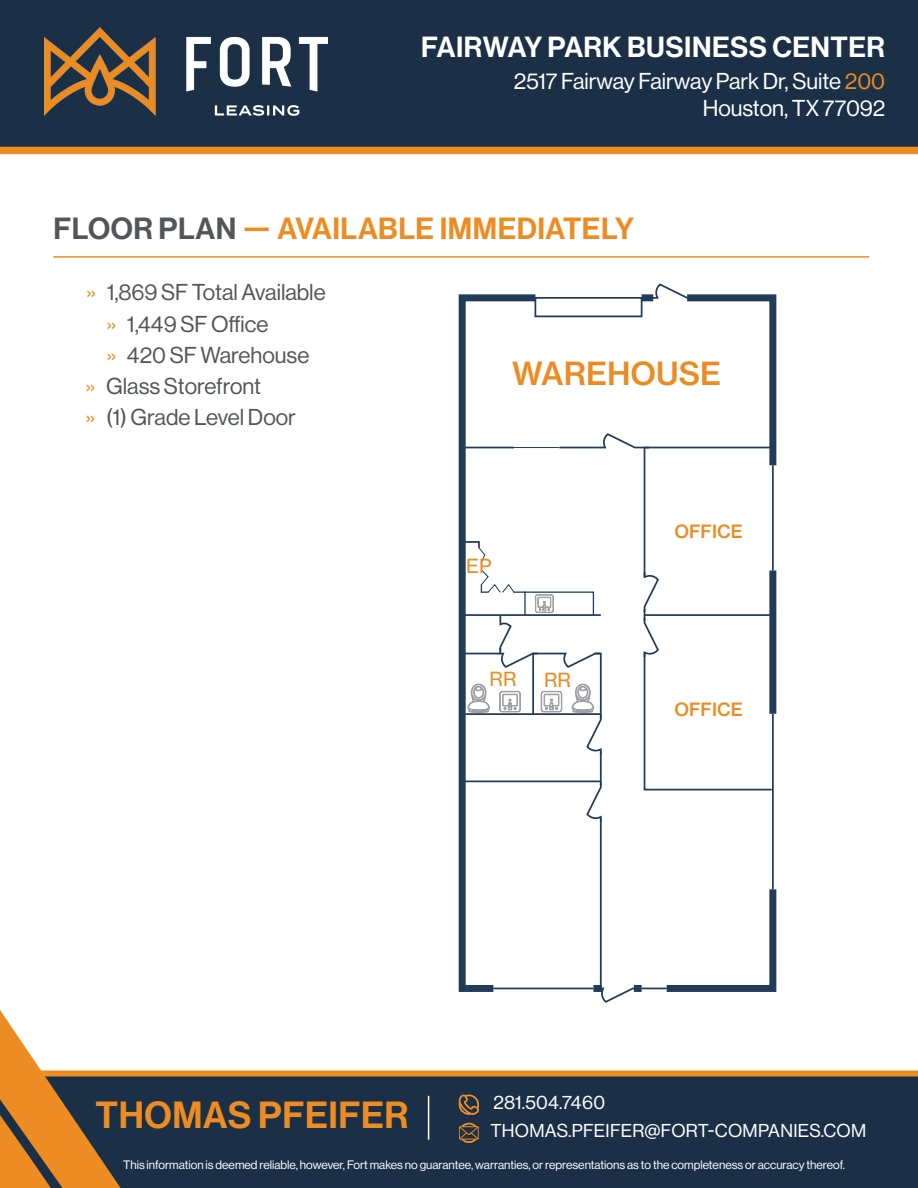
<style>
.page{position:relative;width:918px;height:1188px;background:#fff}
.page>*{position:absolute;margin:0;border:0;box-sizing:border-box;transform-origin:0 0}
.t1{font:37.05px "N Haas Grotesk DS Pro 65 Md";letter-spacing:.015em;color:#ec8c22}
.t2{font:31.35px "N Haas Grotesk TX Pro 65 Md";color:#eb8c23}
.t3{font:30px "N Haas Grotesk DS Pro 65 Md";letter-spacing:.015em;color:#ec8c22}
.t4{font:28.5px "N Haas Grotesk DS Pro 65 Md";letter-spacing:.015em;color:#fff}
.t5{font:22.5px "N Haas Grotesk DS Pro 55 Rg";color:#535659}
.t6{font:22.5px "N Haas Grotesk DS Pro 55 Rg";color:#fff}
.t7{font:19.2px "N Haas Grotesk TX Pro 55 Rg";color:#eb8c23}
.t8{font:18.3px "N Haas Grotesk DS Pro 55 Rg";letter-spacing:.015em;color:#fff}
.t9{font:18px "N Haas Grotesk TX Pro 65 Md";color:#eb8c23}
.t10{font:12px "N Haas Grotesk DS Pro 55 Rg";color:#fff}
.s1{color:#ec8c22}
.s2{color:#535659}
</style>
<div class="page">
<div style="left:0;top:0;width:918px;height:154px;background:#1b3047"></div>
<hr style="left:53px;top:256px;width:816px;height:2px;background:#ec8c22">
<div style="left:121px;top:1071px;width:797px;height:117px;background:#1b3047"></div>
<svg style="left:0;top:1010px;width:121px;height:178px"></svg>
<svg style="left:459px;top:1094px;width:21px;height:21px"></svg>
<svg style="left:459px;top:1123px;width:20px;height:20px"></svg>
<hr style="left:428px;top:1096px;width:1px;height:44px;background:#fff">
<img style="left:44px;top:28px;width:284px;height:87px">
<div style="left:769px;top:570px;width:7px;height:144px;background:#213c5a"></div>
<svg style="left:458px;top:294px;width:84px;height:698px"></svg>
<div style="left:593px;top:985px;width:9px;height:7px;background:#213c5a"></div>
<hr style="left:462px;top:447px;width:52px;height:1px;background:#213c5a">
<hr style="left:559px;top:447px;width:42px;height:1px;background:#213c5a">
<hr style="left:644px;top:448px;width:1px;height:129px;background:#213c5a">
<hr style="left:464px;top:781px;width:137px;height:1px;background:#213c5a">
<hr style="left:600px;top:751px;width:2px;height:35px;background:#213c5a">
<hr style="left:600px;top:818px;width:2px;height:167px;background:#213c5a">
<hr style="left:772px;top:465px;width:2px;height:105px;background:#213c5a">
<hr style="left:772px;top:714px;width:2px;height:175px;background:#213c5a">
<hr style="left:493px;top:988px;width:100px;height:1px;background:#213c5a">
<svg style="left:643px;top:571px;width:130px;height:220px"></svg>
<hr style="left:514px;top:447px;width:45px;height:1px;background:#213c5a">
<svg style="left:586px;top:781px;width:16px;height:42px"></svg>
<svg style="left:462px;top:540px;width:140px;height:215px"></svg>
<svg style="left:597px;top:882px;width:180px;height:120px"></svg>
<svg style="left:599px;top:283px;width:178px;height:189px"></svg>
<div style="left:535px;top:297px;width:108px;height:20px;border:2px solid #213c5a"></div>
<p class="t4" style="left:421px;top:30px;width:465px">FAIRWAY PARK BUSINESS CENTER</p>
<p class="t6" style="left:514px;top:68px;width:373px">2517 Fairway Fairway Park Dr, Suite <span class="s1">200</span></p>
<p class="t6" style="left:703px;top:95px;width:184px">Houston, TX 77092</p>
<p class="t3" style="left:54px;top:212px;width:582px"><span class="s2">FLOOR PLAN</span> — AVAILABLE IMMEDIATELY</p>
<p class="t5" style="left:86px;top:280px;width:241px"><span class="s1">»</span> 1,869 SF Total Available</p>
<p class="t5" style="left:107px;top:311px;width:163px"><span class="s1">»</span> 1,449 SF Office</p>
<p class="t5" style="left:107px;top:343px;width:204px"><span class="s1">»</span> 420 SF Warehouse</p>
<p class="t5" style="left:86px;top:373px;width:177px"><span class="s1">»</span> Glass Storefront</p>
<p class="t5" style="left:86px;top:405px;width:212px"><span class="s1">»</span> (1) Grade Level Door</p>
<p class="t2" style="left:512px;top:354px;width:211px">WAREHOUSE</p>
<p class="t7" style="left:466px;top:554px;width:27px">EP</p>
<p class="t7" style="left:490px;top:668px;width:28px">RR</p>
<p class="t7" style="left:544px;top:668px;width:28px">RR</p>
<p class="t9" style="left:675px;top:520px;width:70px">OFFICE</p>
<p class="t9" style="left:675px;top:698px;width:70px">OFFICE</p>
<p class="t8" style="left:493px;top:1093px;width:113px">281.504.7460</p>
<p class="t8" style="left:490px;top:1121px;width:377px">THOMAS.PFEIFER@FORT-COMPANIES.COM</p>
<p class="t1" style="left:96px;top:1094px;width:315px">THOMAS PFEIFER</p>
<p class="t10" style="left:123px;top:1158px;width:723px">This information is deemed reliable, however, Fort makes no guarantee, warranties, or representations as to the completeness or accuracy thereof.</p>
</div>
